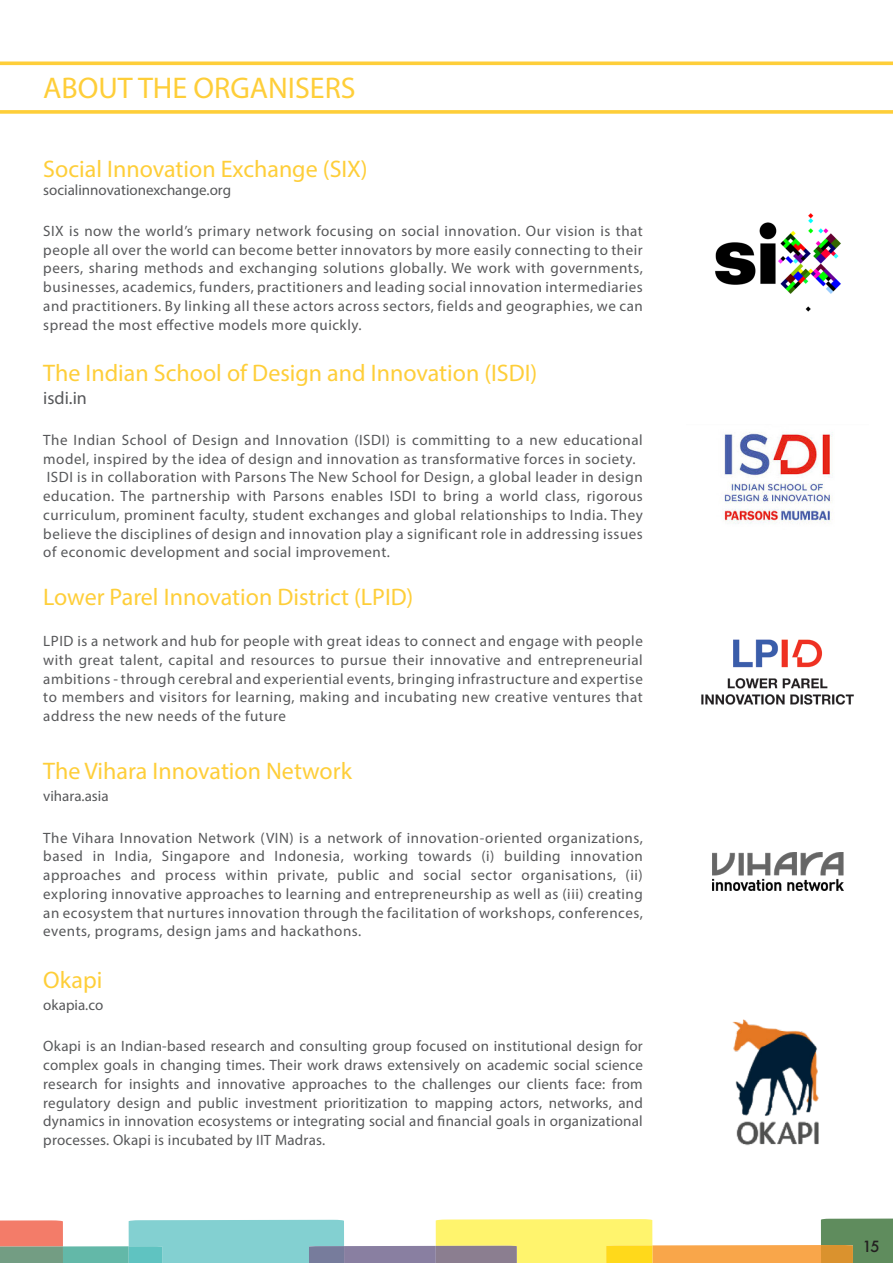
<style>
.page{position:relative;width:893px;height:1263px;background:#fff}
.page>*{position:absolute;margin:0;border:0;box-sizing:border-box;transform-origin:0 0}
.t1{font:30px "Myriad Pro";color:#fece39}
.t2{font:24px "Myriad Pro";color:#fece39}
.t3{font:18px "Myriad Pro";color:#57585a}
.No_Spacing{font:15px/18.8px "Myriad Pro";letter-spacing:.035em;color:#57585a;text-align:justify}
.No_Spacing-2{font:15px "Myriad Pro";color:#57585a}
.t4{font:500 15px "Futura";color:#231f20}
</style>
<div class="page">
<svg style="left:0;top:1218px;width:893px;height:45px"></svg>
<svg style="left:0;top:61px;width:893px;height:4px;background:#fed451"></svg>
<svg style="left:0;top:110px;width:893px;height:4px;background:#fed24c"></svg>
<img style="left:715px;top:213px;width:126px;height:99px">
<img style="left:724px;top:432px;width:109px;height:92px">
<img style="left:701px;top:639px;width:153px;height:66px">
<img style="left:712px;top:853px;width:131px;height:37px">
<img style="left:732px;top:1019px;width:87px;height:127px">
<p class="t1" style="left:43px;top:69px;width:314px">ABOUT THE ORGANISERS</p>
<p class="t2" style="left:43px;top:154px;width:326px">Social Innovation Exchange (SIX)</p>
<p class="No_Spacing-2" style="left:43px;top:180px;width:189px">socialinnovationexchange.org</p>
<p class="No_Spacing" style="left:43px;top:221px;width:601px">SIX is now the world’s primary network focusing on social innovation. Our vision is that people all over the world can become better innovators by more easily connecting to their peers, sharing methods and exchanging solutions globally. We work with governments, businesses, academics, funders, practitioners and leading social innovation intermediaries and practitioners. By linking all these actors across sectors, fields and geographies, we can spread the most effective models more quickly.</p>
<p class="t2" style="left:43px;top:358px;width:496px">The Indian School of Design and Innovation (ISDI)</p>
<p class="t3" style="left:43px;top:386px;width:45px">isdi.in</p>
<p class="No_Spacing" style="left:43px;top:430px;width:601px">The Indian School of Design and Innovation (ISDI) is committing to a new educational model, inspired by the idea of design and innovation as transformative forces in society.</p>
<p class="No_Spacing" style="left:43px;top:468px;width:601px">ISDI is in collaboration with Parsons The New School for Design, a global leader in design education. The partnership with Parsons enables ISDI to bring a world class, rigorous curriculum, prominent faculty, student exchanges and global relationships to India. They believe the disciplines of design and innovation play a significant role in addressing issues of economic development and social improvement.</p>
<p class="t2" style="left:43px;top:582px;width:372px">Lower Parel Innovation District (LPID)</p>
<p class="No_Spacing" style="left:43px;top:631px;width:601px">LPID is a network and hub for people with great ideas to connect and engage with people with great talent, capital and resources to pursue their innovative and entrepreneurial ambitions - through cerebral and experiential events, bringing infrastructure and expertise to members and visitors for learning, making and incubating new creative ventures that address the new needs of the future</p>
<p class="t2" style="left:43px;top:756px;width:310px">The Vihara Innovation Network</p>
<p class="No_Spacing-2" style="left:43px;top:787px;width:67px">vihara.asia</p>
<p class="No_Spacing" style="left:43px;top:828px;width:601px">The Vihara Innovation Network (VIN) is a network of innovation-oriented organizations, based in India, Singapore and Indonesia, working towards (i) building innovation approaches and process within private, public and social sector organisations, (ii) exploring innovative approaches to learning and entrepreneurship as well as (iii) creating an ecosystem that nurtures innovation through the facilitation of workshops, conferences, events, programs, design jams and hackathons.</p>
<p class="t2" style="left:43px;top:965px;width:61px">Okapi</p>
<p class="No_Spacing-2" style="left:43px;top:996px;width:62px">okapia.co</p>
<p class="No_Spacing" style="left:43px;top:1037px;width:601px">Okapi is an Indian-based research and consulting group focused on institutional design for complex goals in changing times. Their work draws extensively on academic social science research for insights and innovative approaches to the challenges our clients face: from regulatory design and public investment prioritization to mapping actors, networks, and dynamics in innovation ecosystems or integrating social and financial goals in organizational processes. Okapi is incubated by IIT Madras.</p>
<p class="t4" style="left:862px;top:1236px;width:19px">15</p>
</div>
